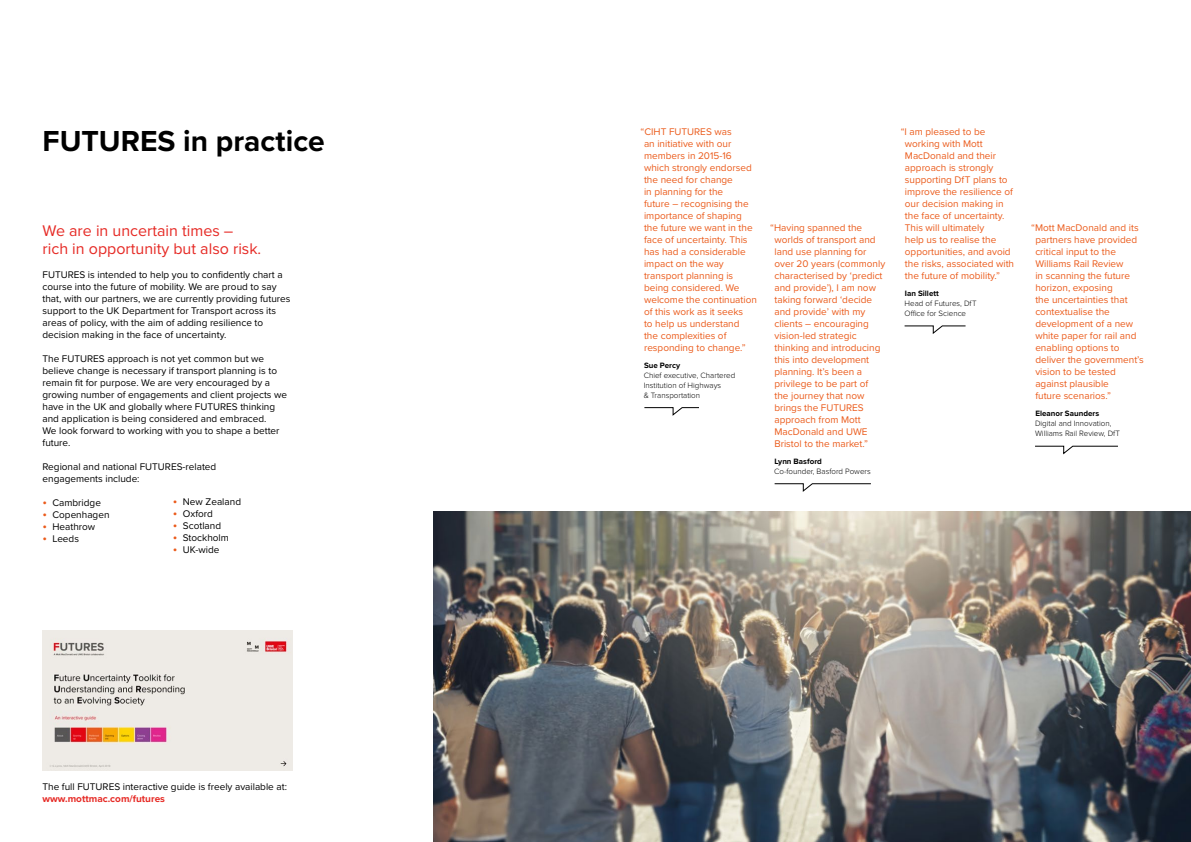
<style>
.page{position:relative;width:1191px;height:842px;background:#fff}
.page>*{position:absolute;margin:0;border:0;box-sizing:border-box;transform-origin:0 0}
.t1{font:700 30px "Proxima Nova";color:#000}
.t2{font:16px/18px "Proxima Nova";color:#e62a25}
.t3{font:10px/12px "Proxima Nova";color:#eb5b1b}
.t4{font:10px/12px "Proxima Nova";color:#000}
.t5{font:700 10px "Proxima Nova";color:#e62a25}
.t6{font:300 8px/10px "Proxima Nova";color:#000}
.t7{font:700 8px "Proxima Nova";color:#000}
.s1{font-size:13px;color:#eb5b1b}
</style>
<div class="page">
<img style="left:434px;top:511px;width:757px;height:331px">
<svg style="left:644px;top:407px;width:55px;height:9px"></svg>
<svg style="left:774px;top:483px;width:97px;height:9px"></svg>
<img style="left:43px;top:630px;width:249px;height:140px">
<svg style="left:904px;top:325px;width:62px;height:9px"></svg>
<svg style="left:1035px;top:446px;width:83px;height:8px"></svg>
<h1 class="t1" style="left:43px;top:119px;width:284px">FUTURES in practice</h1>
<p class="t3" style="left:644px;top:125px;width:114px;text-indent:-3px">“CIHT FUTURES was<br>an initiative with our members in 2015-16 which strongly endorsed the need for change<br>in planning for the<br>future – recognising the importance of shaping the future we want in the face of uncertainty. This has had a considerable impact on the way transport planning is being considered. We welcome the continuation of this work as it seeks<br>to help us understand<br>the complexities of responding to change.”</p>
<p class="t7" style="left:644px;top:359px;width:38px">Sue Percy</p>
<p class="t6" style="left:643px;top:371px;width:93px">Chief executive, Chartered<br>Institution of Highways<br>&amp; Transportation</p>
<h2 class="t2" style="left:43px;top:221px;width:220px">We are in uncertain times – rich in opportunity but also risk.</h2>
<p class="t4" style="left:43px;top:268px;width:249px">FUTURES is intended to help you to confidently chart a course into the future of mobility. We are proud to say that, with our partners, we are currently providing futures support to the UK Department for Transport across its areas of policy, with the aim of adding resilience to decision making in the face of uncertainty.</p>
<p class="t4" style="left:43px;top:352px;width:246px">The FUTURES approach is not yet common but we believe change is necessary if transport planning is to remain fit for purpose. We are very encouraged by a growing number of engagements and client projects we have in the UK and globally where FUTURES thinking and application is being considered and embraced.<br>We look forward to working with you to shape a better future.</p>
<p class="t4" style="left:43px;top:460px;width:175px">Regional and national FUTURES-related engagements include:</p>
<p class="t4" style="left:43px;top:496px;width:60px"><span class="s1">•</span> Cambridge</p>
<p class="t4" style="left:43px;top:508px;width:68px"><span class="s1">•</span> Copenhagen</p>
<p class="t4" style="left:43px;top:520px;width:54px"><span class="s1">•</span> Heathrow</p>
<p class="t4" style="left:43px;top:532px;width:38px"><span class="s1">•</span> Leeds</p>
<p class="t4" style="left:173px;top:496px;width:70px"><span class="s1">•</span> New Zealand</p>
<p class="t4" style="left:173px;top:508px;width:42px"><span class="s1">•</span> Oxford</p>
<p class="t4" style="left:173px;top:520px;width:50px"><span class="s1">•</span> Scotland</p>
<p class="t4" style="left:173px;top:532px;width:57px"><span class="s1">•</span> Stockholm</p>
<p class="t4" style="left:173px;top:544px;width:48px"><span class="s1">•</span> UK-wide</p>
<p class="t3" style="left:774px;top:221px;width:112px;text-indent:-4px">“Having spanned the worlds of transport and land use planning for over 20 years (commonly characterised by ‘predict and provide’), I am now taking forward ‘decide and provide’ with my clients – encouraging vision-led strategic thinking and introducing this into development planning. It’s been a privilege to be part of<br>the journey that now brings the FUTURES approach from Mott<br>MacDonald and UWE<br>Bristol to the market.”</p>
<p class="t7" style="left:774px;top:455px;width:49px">Lynn Basford</p>
<p class="t6" style="left:774px;top:467px;width:98px">Co-founder, Basford Powers</p>
<p class="t3" style="left:905px;top:125px;width:111px;text-indent:-4px">“I am pleased to be working with Mott<br>MacDonald and their approach is strongly supporting DfT plans to improve the resilience of our decision making in the face of uncertainty.<br>This will ultimately<br>help us to realise the opportunities, and avoid the risks, associated with the future of mobility.”</p>
<p class="t7" style="left:905px;top:287px;width:35px">Ian Sillett</p>
<p class="t6" style="left:904px;top:299px;width:73px">Head of Futures, DfT<br>Office for Science</p>
<p class="t3" style="left:1035px;top:221px;width:110px;text-indent:-4px">“Mott MacDonald and its partners have provided critical input to the<br>Williams Rail Review<br>in scanning the future horizon, exposing<br>the uncertainties that contextualise the development of a new white paper for rail and enabling options to deliver the government’s vision to be tested against plausible<br>future scenarios.”</p>
<p class="t7" style="left:1035px;top:407px;width:65px">Eleanor Saunders</p>
<p class="t6" style="left:1035px;top:419px;width:87px">Digital and Innovation,<br>Williams Rail Review, DfT</p>
<p class="t4" style="left:43px;top:780px;width:246px">The full FUTURES interactive guide is freely available at:</p>
<p class="t5" style="left:43px;top:791px;width:124px">www.mottmac.com/futures</p>
</div>
